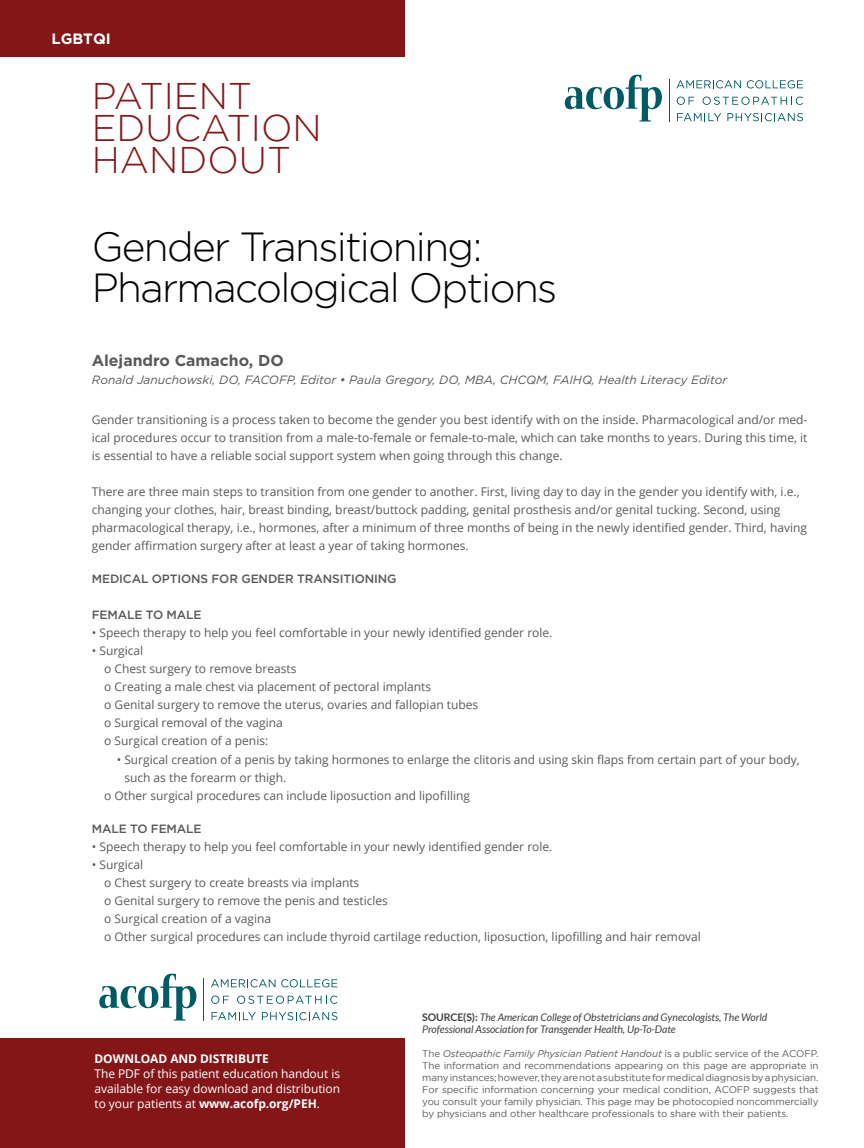
<style>
.page{position:relative;width:864px;height:1148px;background:#fff}
.page>*{position:absolute;margin:0;border:0;box-sizing:border-box;transform-origin:0 0}
.t1{font:300 40.5px/40.5px "Gotham";letter-spacing:-.04em;color:#000}
.t2{font:300 37.05px/32px "Gotham";color:#851618}
.t3{font:700 15.75px "Gotham";color:#58595b}
.t4{font:700 15px "Gotham";color:#fff}
.t5{font:12px/18px "Open Sans";color:#58595b}
.t6{font:12px/15px "Open Sans";letter-spacing:-.005em;color:#fff;text-align:justify}
.t7{font:italic 12px "Gotham";color:#58595b}
.t8{font:500 12px "Gotham";letter-spacing:-.01em;color:#58595b}
.t9{font:700 12px "Open Sans";letter-spacing:-.005em;color:#fff}
.t10{font:italic 10.5px/12px "Lato";letter-spacing:-.005em;color:#414042}
.t11{font:9.75px/12px "Gotham";letter-spacing:-.005em;color:#58595b;text-align:justify}
.s1{font-weight:700}
.s2{font-weight:700;font-style:normal}
.s3{font-style:italic}
</style>
<div class="page">
<svg style="left:565px;top:75px;width:97px;height:47px"></svg>
<svg style="left:676px;top:80px;width:65px;height:8px"></svg>
<svg style="left:747px;top:80px;width:56px;height:8px"></svg>
<svg style="left:677px;top:97px;width:17px;height:8px"></svg>
<svg style="left:703px;top:97px;width:100px;height:8px"></svg>
<svg style="left:677px;top:113px;width:44px;height:8px"></svg>
<svg style="left:727px;top:113px;width:76px;height:8px"></svg>
<hr style="left:669px;top:79px;width:1px;height:42px;background:#005a65">
<div style="left:0;top:0;width:405px;height:56px;background:#851618"></div>
<div style="left:0;top:1038px;width:405px;height:110px;background:#851618"></div>
<svg style="left:99px;top:973px;width:97px;height:47px"></svg>
<svg style="left:211px;top:979px;width:126px;height:8px"></svg>
<svg style="left:211px;top:995px;width:18px;height:8px"></svg>
<svg style="left:237px;top:995px;width:100px;height:8px"></svg>
<svg style="left:212px;top:1012px;width:44px;height:8px"></svg>
<svg style="left:262px;top:1012px;width:75px;height:8px"></svg>
<hr style="left:203px;top:978px;width:1px;height:42px;background:#005a65">
<p class="t4" style="left:51px;top:30px;width:61px">LGBTQI</p>
<h2 class="t2" style="left:92px;top:79px;width:232px">PATIENT<br>EDUCATION<br>HANDOUT</h2>
<h1 class="t1" style="left:92px;top:226px;width:467px">Gender Transitioning:<br>Pharmacological Options</h1>
<h3 class="t3" style="left:92px;top:351px;width:194px">Alejandro Camacho, DO</h3>
<p class="t7" style="left:92px;top:373px;width:637px">Ronald Januchowski, DO, FACOFP, Editor • Paula Gregory, DO, MBA, CHCQM, FAIHQ, Health Literacy Editor</p>
<p class="t5" style="left:92px;top:411px;width:717px;text-align:justify">Gender transitioning is a process taken to become the gender you best identify with on the inside. Pharmacological and/or med&shy;ical procedures occur to transition from a male-to-female or female-to-male, which can take months to years. During this time, it is essential to have a reliable social support system when going through this change.</p>
<p class="t5" style="left:92px;top:483px;width:717px">There are three main steps to transition from one gender to another. First, living day to day in the gender you identify with, i.e., changing your clothes, hair, breast binding, breast/buttock padding, genital prosthesis and/or genital tucking. Second, using pharmacological therapy, i.e., hormones, after a minimum of three months of being in the newly identified gender. Third, having gender affirmation surgery after at least a year of taking hormones.</p>
<p class="t8" style="left:92px;top:571px;width:306px">MEDICAL OPTIONS FOR GENDER TRANSITIONING</p>
<p class="t8" style="left:92px;top:607px;width:111px">FEMALE TO MALE</p>
<p class="t5" style="left:92px;top:624px;width:462px">• Speech therapy to help you feel comfortable in your newly identified gender role.</p>
<p class="t5" style="left:104px;top:642px;width:375px;text-indent:-12px">• Surgical<br>o Chest surgery to remove breasts<br>o Creating a male chest via placement of pectoral implants<br>o Genital surgery to remove the uterus, ovaries and fallopian tubes o Surgical removal of the vagina<br>o Surgical creation of a penis:</p>
<p class="t5" style="left:117px;top:750px;width:684px">• Surgical creation of a penis by taking hormones to enlarge the clitoris and using skin flaps from certain part of your body,</p>
<p class="t5" style="left:124px;top:768px;width:164px">such as the forearm or thigh.</p>
<p class="t5" style="left:104px;top:786px;width:367px">o Other surgical procedures can include liposuction and lipofilling</p>
<p class="t8" style="left:92px;top:820px;width:111px">MALE TO FEMALE</p>
<p class="t5" style="left:92px;top:837px;width:462px">• Speech therapy to help you feel comfortable in your newly identified gender role.</p>
<p class="t5" style="left:104px;top:855px;width:598px;text-indent:-12px">• Surgical<br>o Chest surgery to create breasts via implants<br>o Genital surgery to remove the penis and testicles<br>o Surgical creation of a vagina<br>o Other surgical procedures can include thyroid cartilage reduction, liposuction, lipofilling and hair removal</p>
<p class="t9" style="left:94px;top:1050px;width:176px">DOWNLOAD AND DISTRIBUTE</p>
<p class="t6" style="left:94px;top:1066px;width:247px">The PDF of this patient education handout is available for easy download and distribution to your patients at <span class="s1">www.acofp.org/PEH</span>.</p>
<p class="t10" style="left:422px;top:1011px;width:347px"><span class="s2">SOURCE(S):</span> The American College of Obstetricians and Gynecologists, The World<br>Professional Association for Transgender Health, Up-To-Date</p>
<p class="t11" style="left:422px;top:1047px;width:398px">The <span class="s3">Osteopathic Family Physician Patient Handout</span> is a public service of the ACOFP.<br>The information and recommendations appearing on this page are appropriate in many instances; however, they are not a substitute for medical diagnosis by a physician.<br>For specific information concerning your medical condition, ACOFP suggests that you consult your family physician. This page may be photocopied noncommercially by physicians and other healthcare professionals to share with their patients.</p>
</div>
